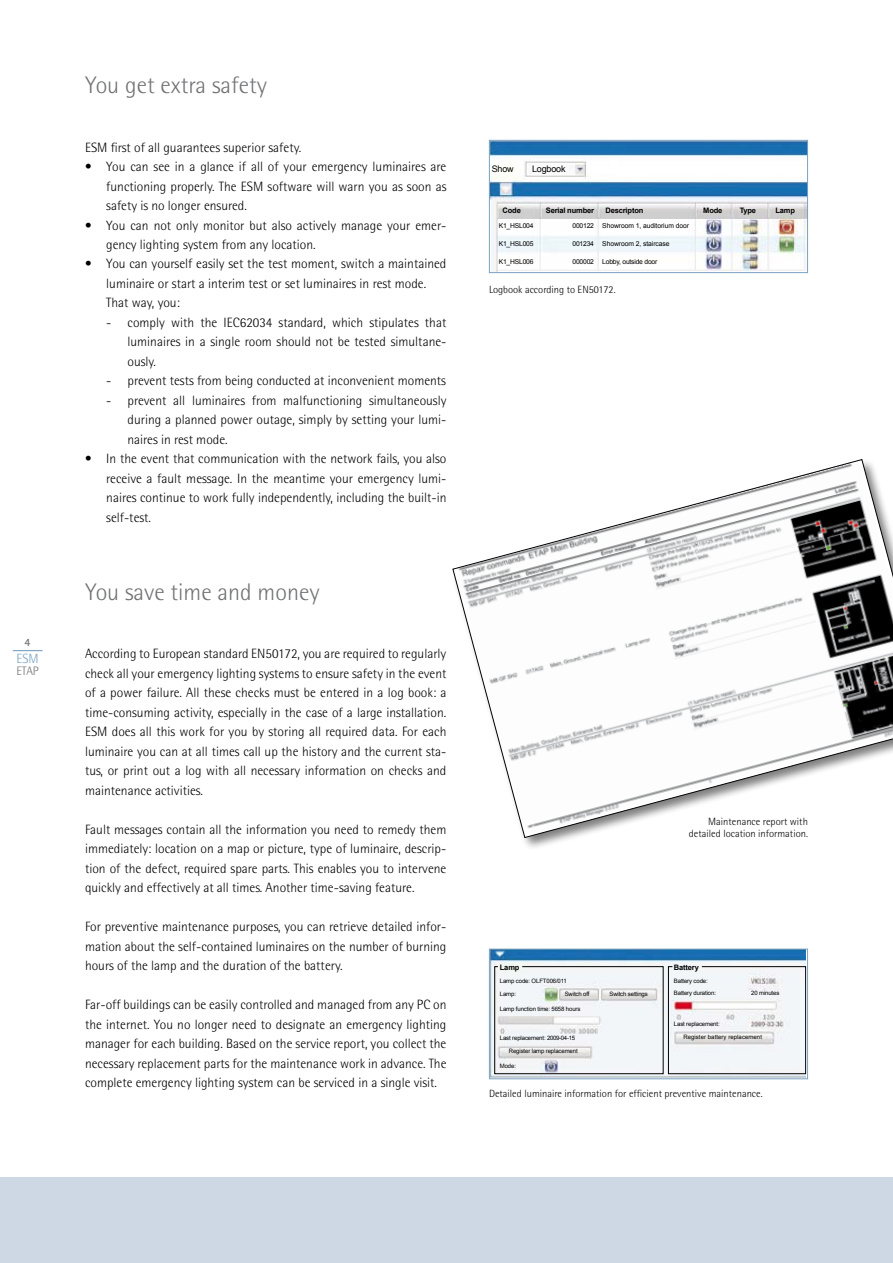
<style>
.page{position:relative;width:893px;height:1263px;background:#fff}
.page>*{position:absolute;margin:0;border:0;box-sizing:border-box;transform-origin:0 0}
.t1{font:300 24px "Rotis Semi Sans";color:#707173}
.t2{font:300 13.5px/19.5px "Rotis Semi Sans";color:#000;text-align:justify}
.t3{font:300 13.35px "Rotis Semi Sans";color:#7aa1c1}
.t4{font:300 12.3px "Rotis Semi Sans";color:#707173}
.t5{font:700 11.1px "Rotis Semi Sans";color:#707173}
.t6{font:300 10.5px/12.6px "Rotis Semi Sans";color:#000;text-align:right}
.t7{font:9px "Arial";letter-spacing:-.02em;color:#000}
.t8{font:700 7.5px "Arial";letter-spacing:-.02em;color:#000}
.t9{font:6.75px "Arial";letter-spacing:-.03em;color:#000}
.t10{font:6.75px "Arial";letter-spacing:-.01em;color:#000}
.t11{font:6px/12px "Arial";letter-spacing:-.02em;color:#000}
.t12{font:6px/13px "Arial";letter-spacing:.01em;color:#000}
</style>
<div class="page">
<hr style="left:13px;top:650px;width:30px;height:1px;background:#7aa1c1">
<div style="left:0;top:1178px;width:893px;height:85px;background:#ced8e5"></div>
<img style="left:491px;top:142px;width:315px;height:129px">
<div style="left:489px;top:140px;width:319px;height:133px;border:1px solid #7aa1c1"></div>
<img style="left:491px;top:951px;width:315px;height:126px">
<div style="left:489px;top:949px;width:319px;height:130px;border:1px solid #7aa1c1"></div>
<svg style="left:452px;top:459px;width:441px;height:379px"></svg>
<svg style="left:494px;top:966px;width:312px;height:108px"></svg>
<p class="t5" style="left:25px;top:636px;width:7px">4</p>
<p class="t3" style="left:16px;top:651px;width:24px">ESM</p>
<p class="t4" style="left:16px;top:664px;width:24px">ETAP</p>
<h1 class="t1" style="left:85px;top:71px;width:183px">You get extra safety</h1>
<p class="t2" style="left:85px;top:137px;width:218px">ESM first of all guarantees superior safety.</p>
<p class="t2" style="left:106px;top:157px;width:342px;text-indent:-21px">• You can see in a glance if all of your emergency luminaires are functioning properly. The ESM software will warn you as soon as safety is no longer ensured.</p>
<p class="t2" style="left:106px;top:215px;width:342px;text-indent:-21px">• You can not only monitor but also actively manage your emer&shy;gency lighting system from any location.</p>
<p class="t2" style="left:106px;top:254px;width:342px;text-align:left;text-indent:-21px">• You can yourself easily set the test moment, switch a maintained luminaire or start a interim test or set luminaires in rest mode.<br>That way, you:</p>
<p class="t2" style="left:128px;top:313px;width:320px;text-indent:-21px">- comply with the IEC62034 standard, which stipulates that luminaires in a single room should not be tested simultane&shy;ously.</p>
<p class="t2" style="left:106px;top:371px;width:341px">- prevent tests from being conducted at inconvenient moments</p>
<p class="t2" style="left:128px;top:391px;width:320px;text-indent:-21px">- prevent all luminaires from malfunctioning simultaneously during a planned power outage, simply by setting your lumi&shy;naires in rest mode.</p>
<p class="t2" style="left:106px;top:449px;width:342px;text-indent:-21px">• In the event that communication with the network fails, you also receive a fault message. In the meantime your emergency lumi&shy;naires continue to work fully independently, including the built-in self-test.</p>
<h1 class="t1" style="left:85px;top:578px;width:236px">You save time and money</h1>
<p class="t2" style="left:85px;top:644px;width:363px">According to European standard EN50172, you are required to regularly check all your emergency lighting systems to ensure safety in the event of a power failure. All these checks must be entered in a log book: a time-consuming activity, especially in the case of a large installation.<br>ESM does all this work for you by storing all required data. For each luminaire you can at all times call up the history and the current sta&shy;tus, or print out a log with all necessary information on checks and maintenance activities.</p>
<p class="t2" style="left:85px;top:820px;width:363px">Fault messages contain all the information you need to remedy them immediately: location on a map or picture, type of luminaire, descrip&shy;tion of the defect, required spare parts. This enables you to intervene quickly and effectively at all times. Another time-saving feature.</p>
<p class="t2" style="left:85px;top:917px;width:363px">For preventive maintenance purposes, you can retrieve detailed infor&shy;mation about the self-contained luminaires on the number of burning hours of the lamp and the duration of the battery.</p>
<p class="t2" style="left:85px;top:995px;width:363px">Far-off buildings can be easily controlled and managed from any PC on the internet. You no longer need to designate an emergency lighting manager for each building. Based on the service report, you collect the necessary replacement parts for the maintenance work in advance. The complete emergency lighting system can be serviced in a single visit.</p>
<p class="t7" style="left:492px;top:163px;width:23px">Show</p>
<p class="t7" style="left:532px;top:163px;width:35px">Logbook</p>
<p class="t8" style="left:502px;top:206px;width:20px">Code</p>
<p class="t8" style="left:546px;top:206px;width:50px">Serial number</p>
<p class="t8" style="left:605px;top:206px;width:39px">Descripton</p>
<p class="t8" style="left:703px;top:206px;width:21px">Mode</p>
<p class="t8" style="left:740px;top:206px;width:18px">Type</p>
<p class="t8" style="left:775px;top:206px;width:21px">Lamp</p>
<p class="t9" style="left:499px;top:221px;width:36px">K1_HSL004</p>
<p class="t9" style="left:499px;top:239px;width:36px">K1_HSL005</p>
<p class="t9" style="left:499px;top:257px;width:36px">K1_HSL006</p>
<p class="t10" style="left:602px;top:221px;width:88px">Showroom 1, auditorium door</p>
<p class="t10" style="left:602px;top:239px;width:69px">Showroom 2, staircase</p>
<p class="t9" style="left:602px;top:257px;width:57px">Lobby, outside door</p>
<p class="t9" style="left:572px;top:221px;width:23px">000122</p>
<p class="t9" style="left:572px;top:239px;width:23px">001234</p>
<p class="t9" style="left:572px;top:257px;width:23px">000002</p>
<p class="t6" style="left:489px;top:283px;width:128px">Logbook according to EN50172.</p>
<p class="t6" style="left:689px;top:815px;width:121px">Maintenance report with detailed location information.</p>
<p class="t8" style="left:500px;top:962px;width:21px">Lamp</p>
<p class="t8" style="left:674px;top:962px;width:26px">Battery</p>
<p class="t11" style="left:500px;top:975px;width:69px">Lamp code: OLFT006/011</p>
<p class="t11" style="left:500px;top:988px;width:18px">Lamp:</p>
<p class="t11" style="left:565px;top:988px;width:26px">Switch off</p>
<p class="t11" style="left:609px;top:988px;width:40px">Switch settings</p>
<p class="t11" style="left:500px;top:1003px;width:82px">Lamp function time: 5658 hours</p>
<p class="t11" style="left:500px;top:1032px;width:77px">Last replacement: 2009-04-15</p>
<p class="t11" style="left:509px;top:1045px;width:70px">Register lamp replacement</p>
<p class="t11" style="left:500px;top:1060px;width:18px">Mode:</p>
<p class="t11" style="left:674px;top:975px;width:44px">Battery code:<br>Battery duration:</p>
<p class="t11" style="left:751px;top:987px;width:30px">20 minutes</p>
<p class="t12" style="left:683px;top:1018px;width:80px;text-indent:-9px">Last replacement:<br>Register battery replacement</p>
<p class="t6" style="left:489px;top:1087px;width:275px">Detailed luminaire information for efficient preventive maintenance.</p>
</div>
